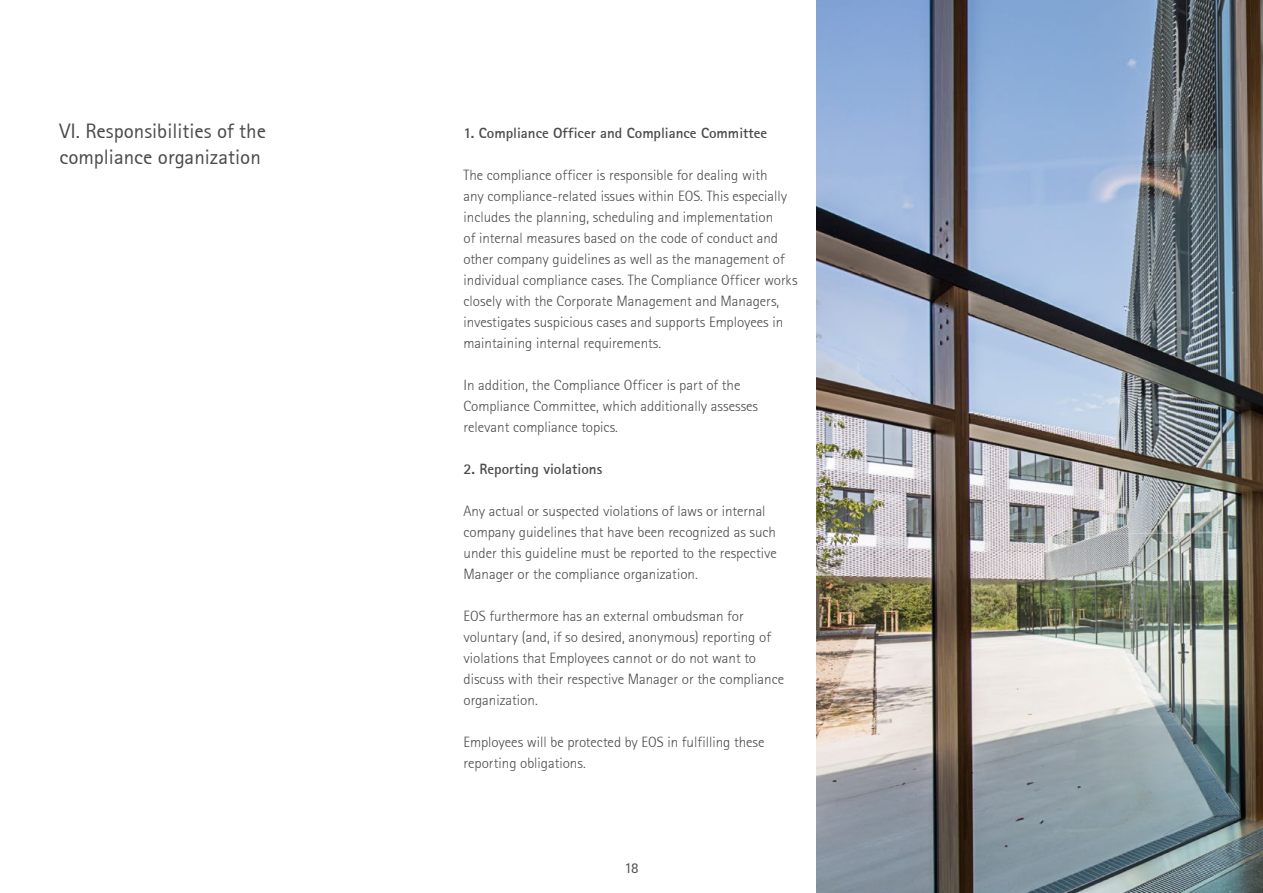
<style>
.page{position:relative;width:1263px;height:893px;background:#fff}
.page>*{position:absolute;margin:0;border:0;box-sizing:border-box;transform-origin:0 0}
.t1{font:21px/25.5px "Rotis San Ser T";color:#4a4a49}
.t2{font:15px/21px "Rotis San Ser T Ligh";color:#4a4a49}
.t3{font:700 15px "Rotis San Ser T";color:#4a4a49}
.t4{font:15px "Rotis San Ser T";color:#4a4a49}
</style>
<div class="page">
<img style="left:816px;top:0;width:447px;height:893px">
<h1 class="t1" style="left:60px;top:118px;width:208px">VI. Responsibilities of the compliance organization</h1>
<p class="t3" style="left:463px;top:123px;width:305px">1. Compliance Officer and Compliance Committee</p>
<p class="t2" style="left:463px;top:164px;width:336px">The compliance officer is responsible for dealing with<br>any compliance-related issues within EOS. This especially includes the planning, scheduling and implementation<br>of internal measures based on the code of conduct and other company guidelines as well as the management of individual compliance cases. The Compliance Officer works closely with the Corporate Management and Managers, investigates suspicious cases and supports Employees in maintaining internal requirements.</p>
<p class="t2" style="left:463px;top:374px;width:296px">In addition, the Compliance Officer is part of the<br>Compliance Committee, which additionally assesses relevant compliance topics.</p>
<p class="t3" style="left:463px;top:459px;width:140px">2. Reporting violations</p>
<p class="t2" style="left:463px;top:500px;width:315px">Any actual or suspected violations of laws or internal company guidelines that have been recognized as such under this guideline must be reported to the respective Manager or the compliance organization.</p>
<p class="t2" style="left:463px;top:605px;width:322px">EOS furthermore has an external ombudsman for voluntary (and, if so desired, anonymous) reporting of violations that Employees cannot or do not want to discuss with their respective Manager or the compliance organization.</p>
<p class="t2" style="left:463px;top:731px;width:302px">Employees will be protected by EOS in fulfilling these reporting obligations.</p>
<p class="t4" style="left:624px;top:859px;width:16px">18</p>
</div>
